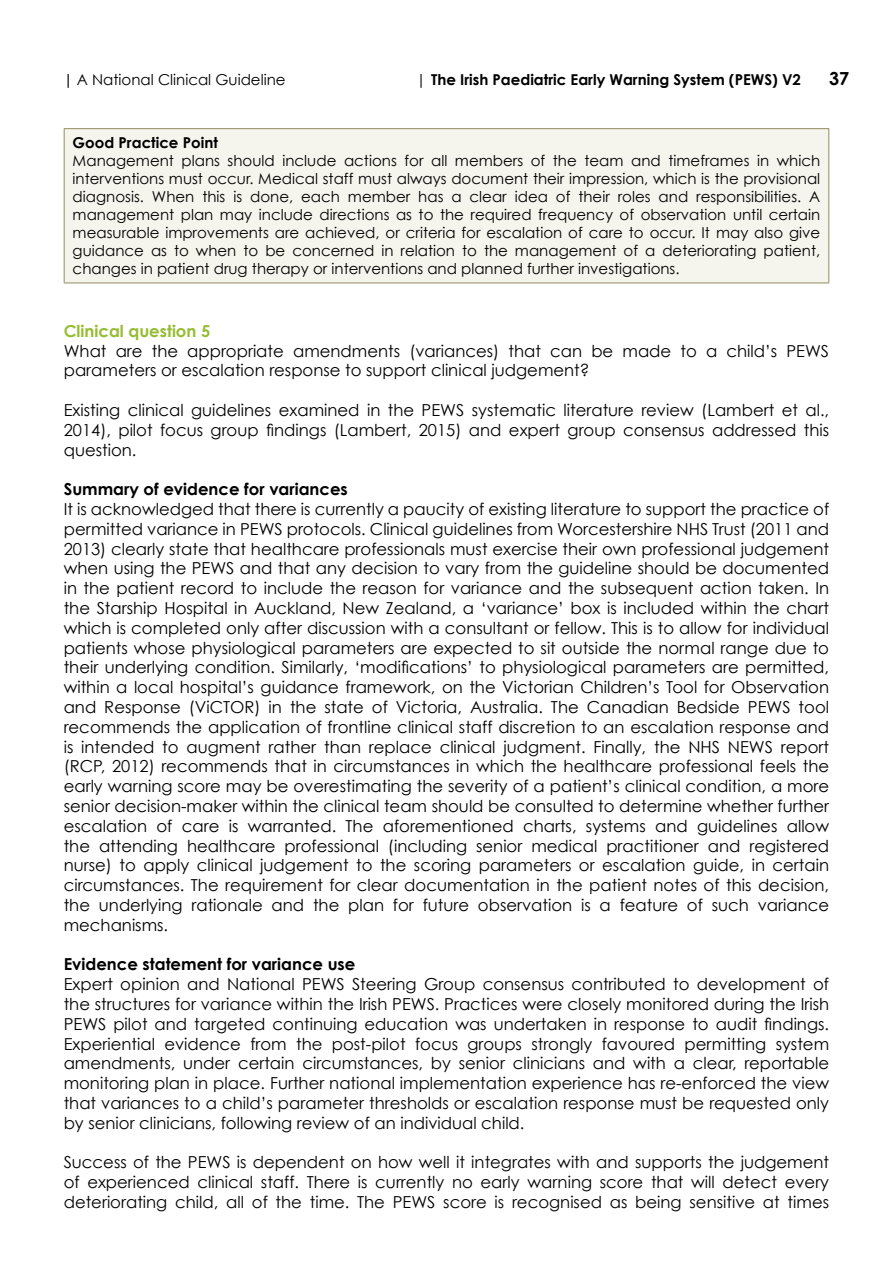
<style>
.page{position:relative;width:893px;height:1263px;background:#fff}
.page>*{position:absolute;margin:0;border:0;box-sizing:border-box;transform-origin:0 0}
.t1{font:700 18px "Century Gothic";color:#000}
.t2{font:16.5px/19.8px "Century Gothic";color:#000;text-align:justify}
.t3{font:700 16.5px "Century Gothic";color:#000}
.t4{font:700 16.5px "Century Gothic";color:#96bc33}
.t5{font:15px/18px "Century Gothic";color:#000;text-align:justify}
.t6{font:700 15px "Century Gothic";color:#000}
.s1{font-weight:700}
.s2{font-weight:400}
</style>
<div class="page">
<div style="left:64px;top:129px;width:765px;height:154px;background:#f5f4ed"></div>
<hr style="left:64px;top:128px;width:765px;height:1px;background:#928e62">
<hr style="left:64px;top:129px;width:1px;height:154px;background:#928e62">
<hr style="left:828px;top:129px;width:1px;height:154px;background:#928e62">
<hr style="left:64px;top:283px;width:765px;height:1px;background:#928e62">
<p class="t5" style="left:64px;top:70px;width:223px"><span class="s1">|</span> A National Clinical Guideline</p>
<p class="t6" style="left:416px;top:70px;width:386px"><span class="s2">|</span> The Irish Paediatric Early Warning System (PEWS) V2</p>
<p class="t1" style="left:829px;top:67px;width:22px">37</p>
<p class="t6" style="left:73px;top:134px;width:147px">Good Practice Point</p>
<p class="t5" style="left:73px;top:152px;width:749px">Management plans should include actions for all members of the team and timeframes in which interventions must occur. Medical staff must always document their impression, which is the provisional diagnosis. When this is done, each member has a clear idea of their roles and responsibilities. A management plan may include directions as to the required frequency of observation until certain measurable improvements are achieved, or criteria for escalation of care to occur. It may also give guidance as to when to be concerned in relation to the management of a deteriorating patient, changes in patient drug therapy or interventions and planned further investigations.</p>
<p class="t4" style="left:64px;top:320px;width:148px">Clinical question 5</p>
<p class="t2" style="left:64px;top:340px;width:767px">What are the appropriate amendments (variances) that can be made to a child’s PEWS parameters or escalation response to support clinical judgement?</p>
<p class="t2" style="left:64px;top:400px;width:767px">Existing clinical guidelines examined in the PEWS systematic literature review (Lambert et al., 2014), pilot focus group findings (Lambert, 2015) and expert group consensus addressed this question.</p>
<p class="t3" style="left:64px;top:479px;width:286px">Summary of evidence for variances</p>
<p class="t2" style="left:64px;top:499px;width:767px">It is acknowledged that there is currently a paucity of existing literature to support the practice of permitted variance in PEWS protocols. Clinical guidelines from Worcestershire NHS Trust (2011 and 2013) clearly state that healthcare professionals must exercise their own professional judgement when using the PEWS and that any decision to vary from the guideline should be documented in the patient record to include the reason for variance and the subsequent action taken. In the Starship Hospital in Auckland, New Zealand, a ‘variance’ box is included within the chart which is completed only after discussion with a consultant or fellow. This is to allow for individual patients whose physiological parameters are expected to sit outside the normal range due to their underlying condition. Similarly, ‘modifications’ to physiological parameters are permitted, within a local hospital’s guidance framework, on the Victorian Children’s Tool for Observation and Response (ViCTOR) in the state of Victoria, Australia. The Canadian Bedside PEWS tool recommends the application of frontline clinical staff discretion to an escalation response and is intended to augment rather than replace clinical judgment. Finally, the NHS NEWS report (RCP, 2012) recommends that in circumstances in which the healthcare professional feels the early warning score may be overestimating the severity of a patient’s clinical condition, a more senior decision-maker within the clinical team should be consulted to determine whether further escalation of care is warranted. The aforementioned charts, systems and guidelines allow the attending healthcare professional (including senior medical practitioner and registered nurse) to apply clinical judgement to the scoring parameters or escalation guide, in certain circumstances. The requirement for clear documentation in the patient notes of this decision, the underlying rationale and the plan for future observation is a feature of such variance mechanisms.</p>
<p class="t3" style="left:64px;top:954px;width:293px">Evidence statement for variance use</p>
<p class="t2" style="left:64px;top:974px;width:767px">Expert opinion and National PEWS Steering Group consensus contributed to development of the structures for variance within the Irish PEWS. Practices were closely monitored during the Irish PEWS pilot and targeted continuing education was undertaken in response to audit findings.<br>Experiential evidence from the post-pilot focus groups strongly favoured permitting system amendments, under certain circumstances, by senior clinicians and with a clear, reportable monitoring plan in place. Further national implementation experience has re-enforced the view that variances to a child’s parameter thresholds or escalation response must be requested only by senior clinicians, following review of an individual child.</p>
<p class="t2" style="left:64px;top:1152px;width:767px">Success of the PEWS is dependent on how well it integrates with and supports the judgement of experienced clinical staff. There is currently no early warning score that will detect every deteriorating child, all of the time. The PEWS score is recognised as being sensitive at times</p>
</div>
